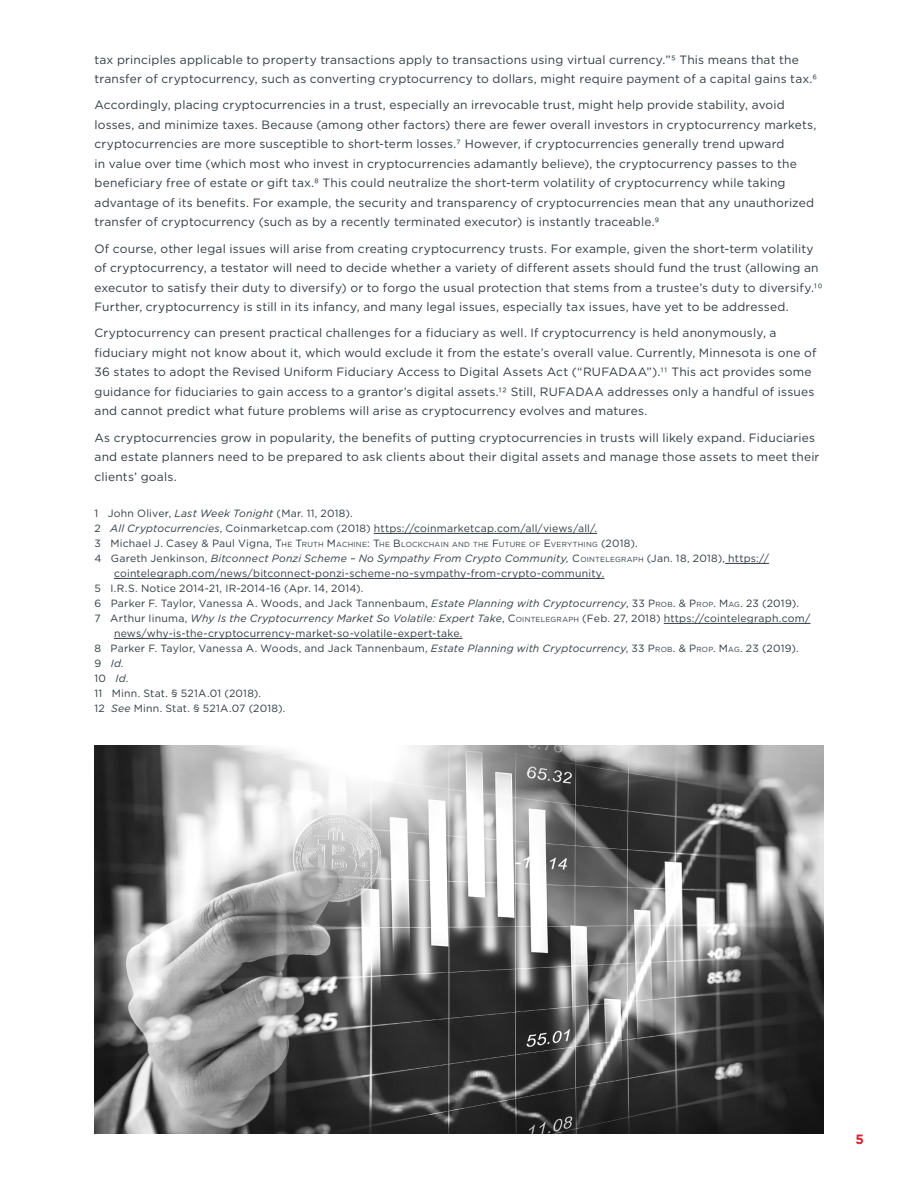
<style>
.page{position:relative;width:918px;height:1188px;background:#fff}
.page>*{position:absolute;margin:0;border:0;box-sizing:border-box;transform-origin:0 0}
.t1{font:700 13.5px "Gotham";color:#db2230}
.Spotlight-Body{font:12px/19.5px "Gotham";letter-spacing:.015em;color:#2f3b41}
.Spotlight-Endnotes{font:10.5px/15px "Gotham";letter-spacing:.02em;color:#2f3b41}
.Spotlight-Endnotes-2{font:7.35px "Gotham";letter-spacing:.035em;color:#2f3b41}
.s1{font-style:italic}
.s2{font-size:10.5px}
.s3{font-style:inherit}
.s4{font-size:7.35px}
</style>
<div class="page">
<hr style="left:374px;top:533px;width:223px;height:1px;background:#2f3b41">
<hr style="left:725px;top:563px;width:44px;height:1px;background:#2f3b41">
<hr style="left:114px;top:578px;width:491px;height:1px;background:#2f3b41">
<hr style="left:664px;top:623px;width:146px;height:1px;background:#2f3b41">
<hr style="left:114px;top:638px;width:349px;height:1px;background:#2f3b41">
<img style="left:94px;top:745px;width:730px;height:389px">
<p class="Spotlight-Body" style="left:94px;top:49px;width:724px">tax principles applicable to property transactions apply to transactions using virtual currency.”5 This means that the transfer of cryptocurrency, such as converting cryptocurrency to dollars, might require payment of a capital gains tax.6</p>
<p class="Spotlight-Body" style="left:94px;top:95px;width:724px">Accordingly, placing cryptocurrencies in a trust, especially an irrevocable trust, might help provide stability, avoid losses, and minimize taxes. Because (among other factors) there are fewer overall investors in cryptocurrency markets, cryptocurrencies are more susceptible to short-term losses.7 However, if cryptocurrencies generally trend upward<br>in value over time (which most who invest in cryptocurrencies adamantly believe), the cryptocurrency passes to the beneficiary free of estate or gift tax.8 This could neutralize the short-term volatility of cryptocurrency while taking advantage of its benefits. For example, the security and transparency of cryptocurrencies mean that any unauthorized transfer of cryptocurrency (such as by a recently terminated executor) is instantly traceable.9</p>
<p class="Spotlight-Body" style="left:94px;top:238px;width:730px">Of course, other legal issues will arise from creating cryptocurrency trusts. For example, given the short-term volatility of cryptocurrency, a testator will need to decide whether a variety of different assets should fund the trust (allowing an executor to satisfy their duty to diversify) or to forgo the usual protection that stems from a trustee’s duty to diversify.10<br>Further, cryptocurrency is still in its infancy, and many legal issues, especially tax issues, have yet to be addressed.</p>
<p class="Spotlight-Body" style="left:94px;top:323px;width:723px">Cryptocurrency can present practical challenges for a fiduciary as well. If cryptocurrency is held anonymously, a fiduciary might not know about it, which would exclude it from the estate’s overall value. Currently, Minnesota is one of 36 states to adopt the Revised Uniform Fiduciary Access to Digital Assets Act (“RUFADAA”).11 This act provides some guidance for fiduciaries to gain access to a grantor’s digital assets.12 Still, RUFADAA addresses only a handful of issues and cannot predict what future problems will arise as cryptocurrency evolves and matures.</p>
<p class="Spotlight-Body" style="left:94px;top:427px;width:727px">As cryptocurrencies grow in popularity, the benefits of putting cryptocurrencies in trusts will likely expand. Fiduciaries and estate planners need to be prepared to ask clients about their digital assets and manage those assets to meet their clients’ goals.</p>
<p class="Spotlight-Endnotes" style="left:94px;top:506px;width:260px">1 John Oliver, <span class="s1">Last Week Tonight</span> (Mar. 11, 2018).</p>
<p class="Spotlight-Endnotes" style="left:94px;top:521px;width:504px">2 <span class="s1">All Cryptocurrencies</span>, Coinmarketcap.com (2018) https://coinmarketcap.com/all/views/all/.</p>
<p class="Spotlight-Endnotes-2" style="left:94px;top:540px;width:545px"><span class="s2">3 Michael J. Casey &amp; Paul Vigna,</span> <span class="s2">T</span>HE <span class="s2">T</span>RUTH <span class="s2">M</span>ACHINE<span class="s2">: T</span>HE <span class="s2">B</span>LOCKCHAIN AND THE <span class="s2">F</span>UTURE OF <span class="s2">E</span>VERYTHING <span class="s2">(2018).</span></p>
<p class="Spotlight-Endnotes" style="left:114px;top:551px;width:657px;text-indent:-20px">4 Gareth Jenkinson, <span class="s1">Bitconnect Ponzi Scheme – No Sympathy From Crypto Community,</span> <span class="s3">C</span> <span class="s4">OINTELEGRAPH</span> (Jan. 18, 2018), https:// cointelegraph.com/news/bitconnect-ponzi-scheme-no-sympathy-from-crypto-community.</p>
<p class="Spotlight-Endnotes" style="left:94px;top:581px;width:270px">5 I.R.S. Notice 2014-21, IR-2014-16 (Apr. 14, 2014).</p>
<p class="Spotlight-Endnotes" style="left:94px;top:596px;width:706px">6 Parker F. Taylor, Vanessa A. Woods, and Jack Tannenbaum, <span class="s1">Estate Planning with Cryptocurrency</span>, 33 <span class="s3">P</span> <span class="s4">ROB</span> <span class="s3">. &amp; P</span> <span class="s4">ROP</span><span class="s3">. M</span><span class="s4">AG</span><span class="s3">.</span> 23 (2019).</p>
<p class="Spotlight-Endnotes" style="left:114px;top:611px;width:698px;text-indent:-20px">7 Arthur Iinuma, <span class="s1">Why Is the Cryptocurrency Market So Volatile: Expert Take</span>, <span class="s3">C</span> <span class="s4">OINTELEGRAPH</span> (Feb. 27, 2018) https://cointelegraph.com/ news/why-is-the-cryptocurrency-market-so-volatile-expert-take.</p>
<p class="Spotlight-Endnotes" style="left:94px;top:641px;width:706px">8 Parker F. Taylor, Vanessa A. Woods, and Jack Tannenbaum, <span class="s1">Estate Planning with Cryptocurrency</span>, 33 <span class="s3">P</span> <span class="s4">ROB</span> <span class="s3">. &amp; P</span> <span class="s4">ROP</span><span class="s3">. M</span><span class="s4">AG</span><span class="s3">.</span> 23 (2019).</p>
<p class="Spotlight-Endnotes" style="left:94px;top:656px;width:31px">9 <span class="s1">Id</span>.</p>
<p class="Spotlight-Endnotes" style="left:94px;top:671px;width:35px">10 <span class="s1">Id</span>.</p>
<p class="Spotlight-Endnotes" style="left:94px;top:686px;width:168px">11 Minn. Stat. § 521A.01 (2018).</p>
<p class="Spotlight-Endnotes" style="left:94px;top:701px;width:192px">12 <span class="s1">See</span> Minn. Stat. § 521A.07 (2018).</p>
<p class="t1" style="left:856px;top:1131px;width:10px">5</p>
</div>
